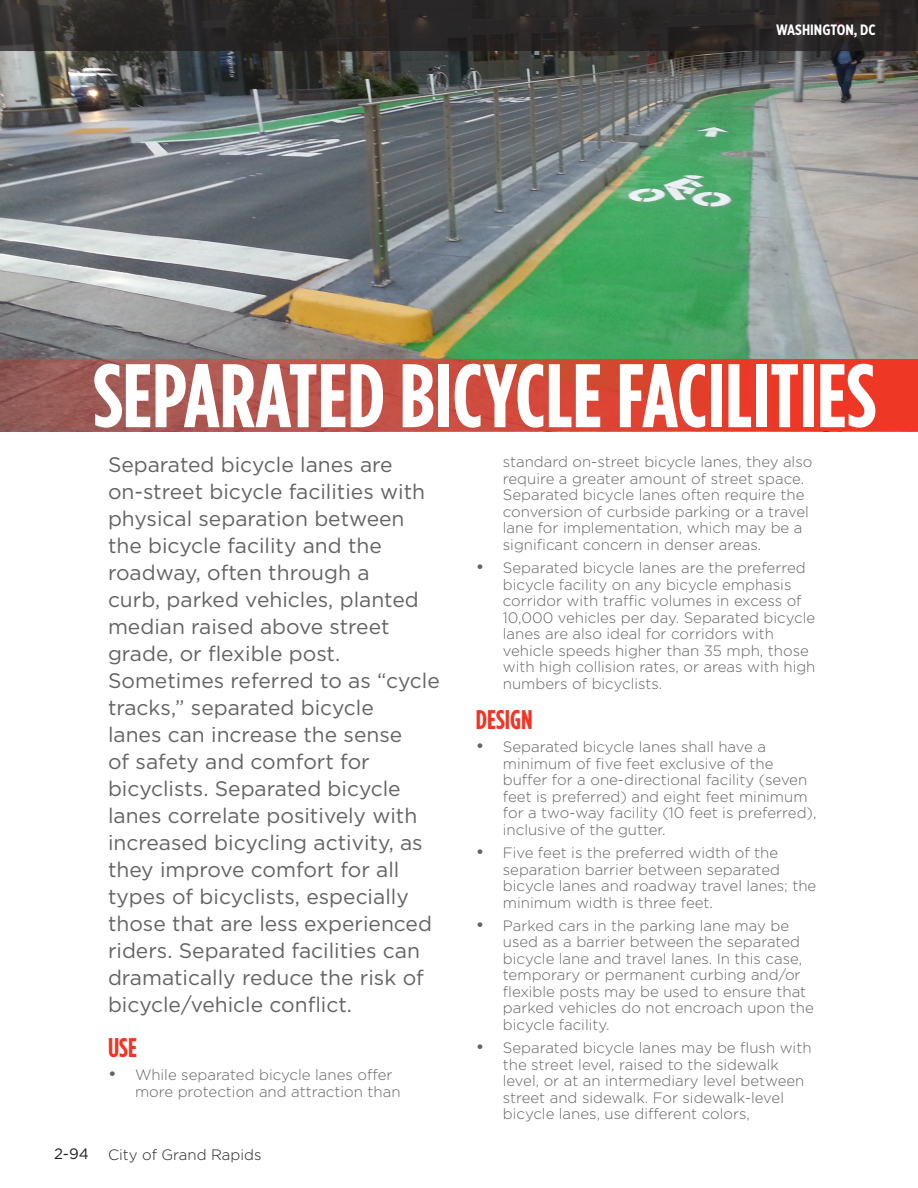
<style>
.page{position:relative;width:918px;height:1188px;background:#fff}
.page>*{position:absolute;margin:0;border:0;box-sizing:border-box;transform-origin:0 0}
.NNI_01_Elements{font:700 90px "Gotham Condensed";color:#fff}
.NNI_02-elements{font:700 27px "Gotham Condensed";color:#ef3625}
.Small_quote{font:21px/27px "Gotham";color:#636366}
.t1{font:300 15px/16.5px "Gotham";color:#636366}
.t2{font:300 15px "Gotham";color:#231f20}
.NNI_Photo_Credit{font:700 15px "Gotham X Narrow";color:#fff}
.t3{font:15px "Gotham";color:#231f20}
.s1{font-weight:400;font-size:18px}
</style>
<div class="page">
<img style="left:0;top:51px;width:918px;height:309px">
<div style="left:0;top:360px;width:918px;height:71px;background:linear-gradient(to right,#97615e,#f9351f)"></div>
<svg style="left:0;top:0;width:918px;height:51px;background:#2b2727"></svg>
<p class="NNI_Photo_Credit" style="left:776px;top:20px;width:101px">WASHINGTON, DC</p>
<p class="NNI_01_Elements" style="left:93px;top:343px;width:784px">SEPARATED BICYCLE FACILITIES</p>
<p class="Small_quote" style="left:108px;top:451px;width:333px">Separated bicycle lanes are on-street bicycle facilities with physical separation between the bicycle facility and the roadway, often through a<br>curb, parked vehicles, planted median raised above street grade, or flexible post.<br>Sometimes referred to as “cycle tracks,” separated bicycle<br>lanes can increase the sense<br>of safety and comfort for bicyclists. Separated bicycle lanes correlate positively with increased bicycling activity, as they improve comfort for all types of bicyclists, especially those that are less experienced riders. Separated facilities can dramatically reduce the risk of bicycle/vehicle conflict.</p>
<p class="NNI_02-elements" style="left:108px;top:1031px;width:30px">USE</p>
<p class="t1" style="left:135px;top:1066px;width:267px;text-indent:-27px"><span class="s1">•</span> While separated bicycle lanes offer more protection and attraction than</p>
<p class="t1" style="left:503px;top:453px;width:311px">standard on-street bicycle lanes, they also require a greater amount of street space.<br>Separated bicycle lanes often require the conversion of curbside parking or a travel lane for implementation, which may be a significant concern in denser areas.</p>
<p class="t1" style="left:503px;top:559px;width:314px;text-indent:-27px"><span class="s1">•</span> Separated bicycle lanes are the preferred bicycle facility on any bicycle emphasis corridor with traffic volumes in excess of 10,000 vehicles per day. Separated bicycle lanes are also ideal for corridors with vehicle speeds higher than 35 mph, those with high collision rates, or areas with high numbers of bicyclists.</p>
<p class="NNI_02-elements" style="left:476px;top:704px;width:58px">DESIGN</p>
<p class="t1" style="left:503px;top:738px;width:315px;text-indent:-27px"><span class="s1">•</span> Separated bicycle lanes shall have a minimum of five feet exclusive of the buffer for a one-directional facility (seven feet is preferred) and eight feet minimum for a two-way facility (10 feet is preferred), inclusive of the gutter.</p>
<p class="t1" style="left:503px;top:844px;width:315px;text-indent:-27px"><span class="s1">•</span> Five feet is the preferred width of the separation barrier between separated bicycle lanes and roadway travel lanes; the minimum width is three feet.</p>
<p class="t1" style="left:503px;top:917px;width:312px;text-indent:-27px"><span class="s1">•</span> Parked cars in the parking lane may be used as a barrier between the separated bicycle lane and travel lanes. In this case, temporary or permanent curbing and/or flexible posts may be used to ensure that parked vehicles do not encroach upon the bicycle facility.</p>
<p class="t1" style="left:503px;top:1039px;width:310px;text-indent:-27px"><span class="s1">•</span> Separated bicycle lanes may be flush with the street level, raised to the sidewalk level, or at an intermediary level between street and sidewalk. For sidewalk-level bicycle lanes, use different colors,</p>
<p class="t3" style="left:54px;top:1145px;width:36px">2-94</p>
<p class="t2" style="left:108px;top:1145px;width:155px">City of Grand Rapids</p>
</div>
